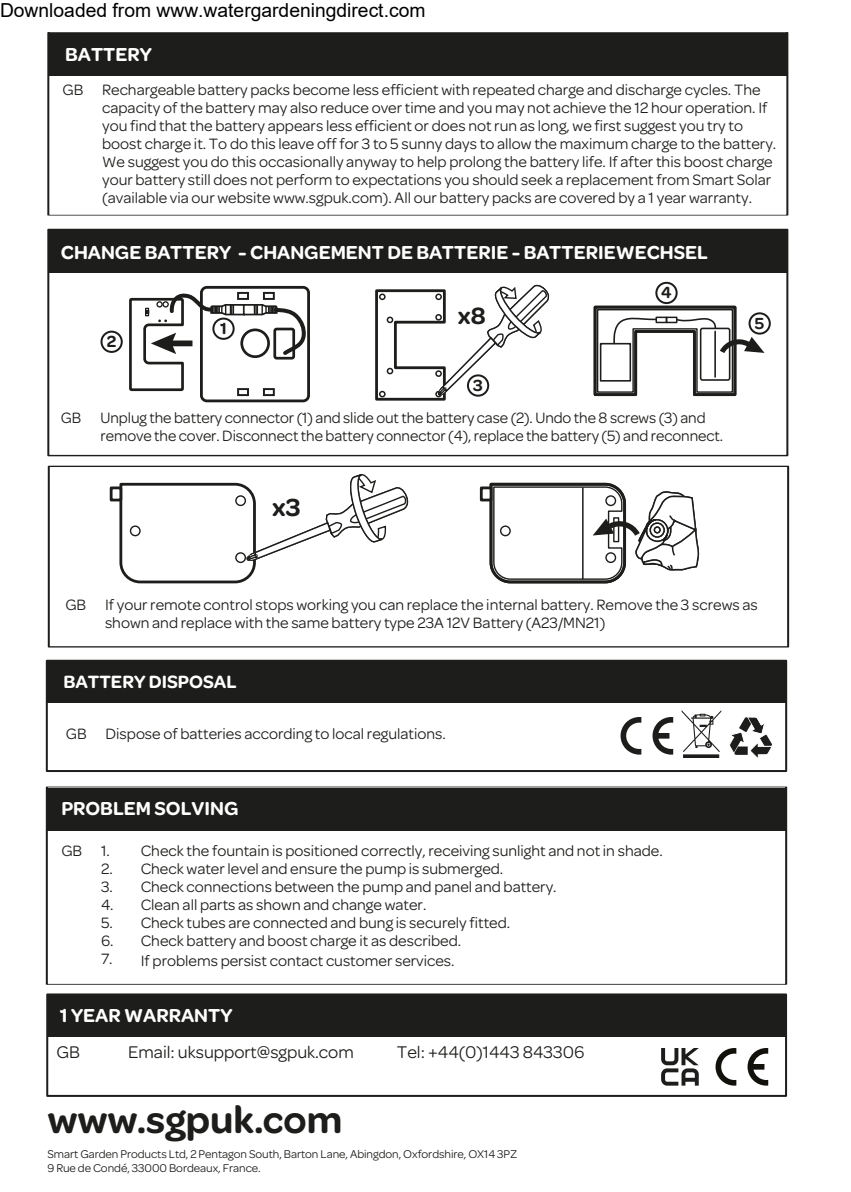
<style>
.page{position:relative;width:851px;height:1192px;background:#fff}
.page>*{position:absolute;margin:0;border:0;box-sizing:border-box;transform-origin:0 0}
.t1{font:600 40px "Omnes";color:#1d1d1b}
.t2{font:600 26.4px "Omnes";color:#1d1d1b}
.t3{font:600 25px "Omnes";color:#1d1d1b}
.t4{font:600 20px "Omnes";color:#fff}
.t5{font:19.2px "Arial";color:#000}
.t6{font:600 19px "Omnes";color:#fff}
.t7{font:18px "Omnes";color:#1d1d1b}
.t8{font:600 17.2px "Omnes";color:#1d1d1b}
.t9{font:16px/18px "Omnes";color:#1d1d1b}
.t10{font:12px/14.4px "Omnes";letter-spacing:-.005em;color:#1d1d1b}
</style>
<div class="page">
<div style="left:48px;top:32px;width:740px;height:184px;border:1px solid #1d1d1b"></div>
<div style="left:48px;top:33px;width:739px;height:43px;background:#1d1d1b"></div>
<div style="left:48px;top:230px;width:739px;height:43px;background:#1d1d1b"></div>
<div style="left:47px;top:228px;width:741px;height:228px;border:2px solid #1d1d1b"></div>
<svg style="left:101px;top:331px;width:21px;height:21px"></svg>
<div style="left:100px;top:330px;width:23px;height:23px;border:2px solid #1d1d1b;border-radius:50%"></div>
<div style="left:655px;top:282px;width:23px;height:22px;border:2px solid #1d1d1b;border-radius:50%"></div>
<svg style="left:749px;top:313px;width:21px;height:20px"></svg>
<div style="left:748px;top:312px;width:23px;height:22px;border:2px solid #1d1d1b;border-radius:50%"></div>
<svg style="left:375px;top:284px;width:175px;height:117px"></svg>
<svg style="left:593px;top:304px;width:171px;height:93px"></svg>
<div style="left:237px;top:388px;width:12px;height:8px;border:2px solid #1d1d1b"></div>
<div style="left:263px;top:388px;width:12px;height:8px;border:2px solid #1d1d1b"></div>
<div style="left:200px;top:286px;width:110px;height:116px;border:3px solid #1d1d1b;border-radius:5px"></div>
<svg style="left:129px;top:288px;width:178px;height:104px"></svg>
<div style="left:48px;top:465px;width:741px;height:182px;border:2px solid #1d1d1b"></div>
<div style="left:47px;top:660px;width:739px;height:42px;background:#1d1d1b"></div>
<div style="left:46px;top:659px;width:741px;height:113px;border:2px solid #1d1d1b"></div>
<svg style="left:683px;top:754px;width:36px;height:4px"></svg>
<svg style="left:682px;top:710px;width:39px;height:42px"></svg>
<svg style="left:729px;top:717px;width:44px;height:41px"></svg>
<svg style="left:652px;top:717px;width:21px;height:37px"></svg>
<svg style="left:620px;top:717px;width:21px;height:37px"></svg>
<div style="left:110px;top:486px;width:12px;height:15px;background:#fff;border:3px solid #1d1d1b"></div>
<svg style="left:118px;top:474px;width:291px;height:110px"></svg>
<div style="left:480px;top:486px;width:12px;height:15px;background:#fff;border:3px solid #1d1d1b"></div>
<svg style="left:488px;top:482px;width:211px;height:102px"></svg>
<div style="left:47px;top:787px;width:739px;height:43px;background:#1d1d1b"></div>
<div style="left:46px;top:993px;width:741px;height:103px;border:2px solid #1d1d1b"></div>
<div style="left:47px;top:994px;width:739px;height:42px;background:#1d1d1b"></div>
<svg style="left:747px;top:1048px;width:21px;height:37px"></svg>
<svg style="left:715px;top:1048px;width:21px;height:37px"></svg>
<svg style="left:661px;top:1048px;width:38px;height:37px"></svg>
<p class="t5" style="left:0;top:-3px;width:427px">Downloaded from www.watergardeningdirect.com</p>
<p class="t4" style="left:65px;top:40px;width:88px">BATTERY</p>
<p class="t9" style="left:102px;top:79px;width:676px;text-indent:-40px">GB Rechargeable battery packs become less efficient with repeated charge and discharge cycles. The capacity of the battery may also reduce over time and you may not achieve the 12 hour operation. If you find that the battery appears less efficient or does not run as long, we first suggest you try to boost charge it. To do this leave off for 3 to 5 sunny days to allow the maximum charge to the battery.<br>We suggest you do this occasionally anyway to help prolong the battery life. If after this boost charge your battery still does not perform to expectations you should seek a replacement from Smart Solar (available via our website www.sgpuk.com). All our battery packs are covered by a 1 year warranty.</p>
<p class="t4" style="left:61px;top:238px;width:649px">CHANGE BATTERY - CHANGEMENT DE BATTERIE - BATTERIEWECHSEL</p>
<p class="t8" style="left:107px;top:329px;width:11px">2</p>
<p class="t8" style="left:220px;top:316px;width:8px">1</p>
<p class="t8" style="left:661px;top:280px;width:12px">4</p>
<h3 class="t3" style="left:458px;top:297px;width:29px">x8</h3>
<p class="t8" style="left:755px;top:311px;width:11px">5</p>
<p class="t8" style="left:473px;top:373px;width:11px">3</p>
<p class="t9" style="left:101px;top:407px;width:624px;text-indent:-40px">GB Unplug the battery connector (1) and slide out the battery case (2). Undo the 8 screws (3) and remove the cover. Disconnect the battery connector (4), replace the battery (5) and reconnect.</p>
<h2 class="t2" style="left:272px;top:489px;width:30px">x3</h2>
<p class="t9" style="left:105px;top:594px;width:654px;text-indent:-40px">GB If your remote control stops working you can replace the internal battery. Remove the 3 screws as shown and replace with the same battery type 23A 12V Battery (A23/MN21)</p>
<p class="t6" style="left:63px;top:667px;width:175px">BATTERY DISPOSAL</p>
<p class="t9" style="left:66px;top:723px;width:381px">GB Dispose of batteries according to local regulations.</p>
<p class="t4" style="left:61px;top:793px;width:179px">PROBLEM SOLVING</p>
<p class="t9" style="left:61px;top:840px;width:50px">GB 1.</p>
<p class="t9" style="left:141px;top:840px;width:523px">Check the fountain is positioned correctly, receiving sunlight and not in shade.</p>
<p class="t9" style="left:101px;top:858px;width:404px">2. Check water level and ensure the pump is submerged.</p>
<p class="t9" style="left:101px;top:876px;width:457px">3. Check connections between the pump and panel and battery.</p>
<p class="t9" style="left:101px;top:894px;width:327px">4. Clean all parts as shown and change water.</p>
<p class="t9" style="left:101px;top:912px;width:411px">5. Check tubes are connected and bung is securely fitted.<br>6.<br>7.</p>
<p class="t9" style="left:141px;top:929px;width:322px;line-height:20px">Check battery and boost charge it as described.<br>If problems persist contact customer services.</p>
<p class="t4" style="left:60px;top:1001px;width:174px">1 YEAR WARRANTY</p>
<p class="t7" style="left:56px;top:1039px;width:25px">GB</p>
<p class="t7" style="left:128px;top:1039px;width:227px">Email: uksupport@sgpuk.com</p>
<p class="t7" style="left:397px;top:1039px;width:189px">Tel: +44(0)1443 843306</p>
<h1 class="t1" style="left:47px;top:1090px;width:296px">www.sgpuk.com</h1>
<p class="t10" style="left:47px;top:1145px;width:472px">Smart Garden Products Ltd, 2 Pentagon South, Barton Lane, Abingdon, Oxfordshire, OX14 3PZ<br>9 Rue de Condé, 33000 Bordeaux, France.</p>
</div>
